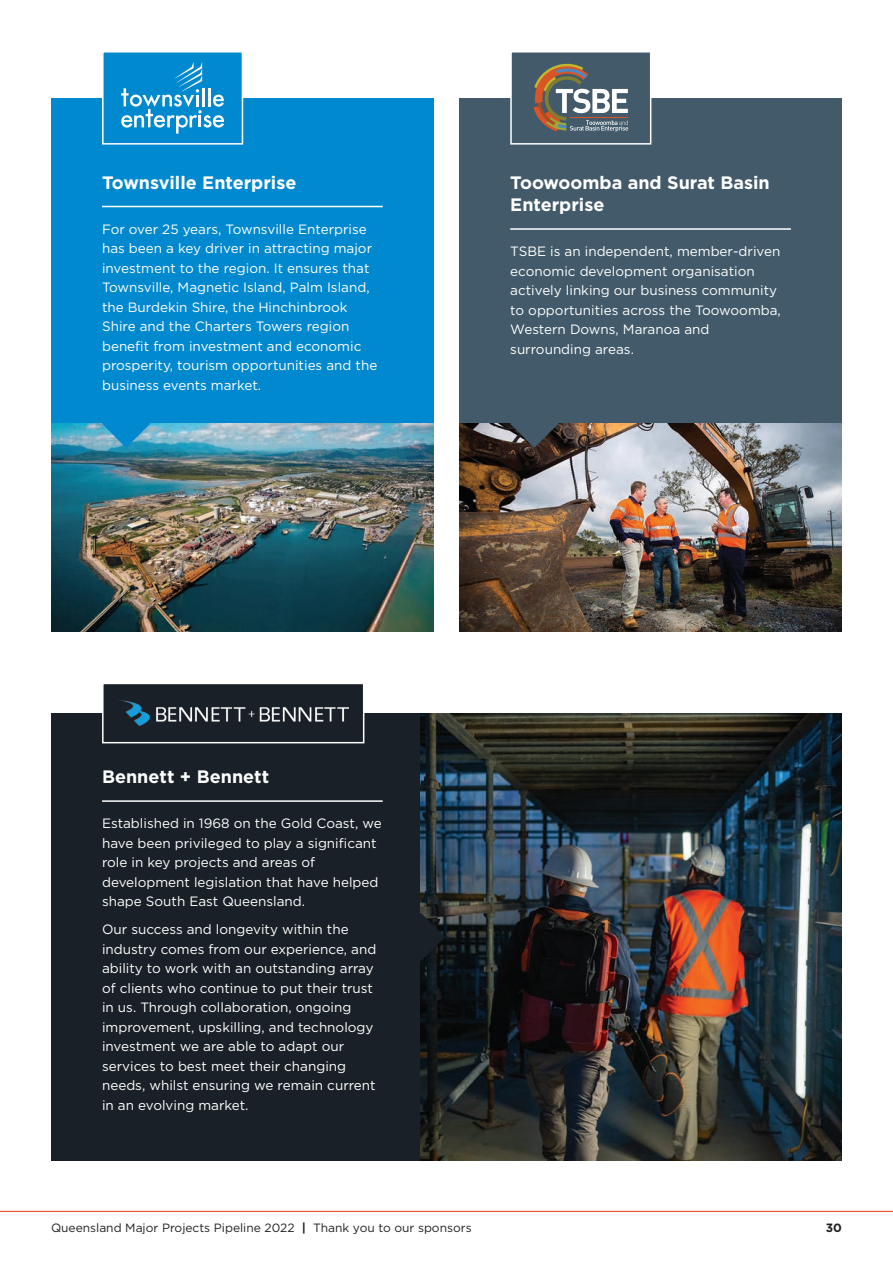
<style>
.page{position:relative;width:893px;height:1263px;background:#fff}
.page>*{position:absolute;margin:0;border:0;box-sizing:border-box;transform-origin:0 0}
.t1{font:700 18px/22.5px "Gotham";color:#fff}
.t2{font:13.5px/19.5px "Gotham";color:#fff}
.t3{font:12px "Gotham";color:#231f20}
.t4{font:700 12px "Gotham";color:#231f20}
.s1{font-weight:700}
</style>
<div class="page">
<hr style="left:0;top:1211px;width:893px;height:1px;background:#ec5328">
<div style="left:51px;top:713px;width:791px;height:448px;background:#1a2027"></div>
<div style="left:102px;top:683px;width:262px;height:60px;background:#1a2027;border:2px solid #fff"></div>
<hr style="left:102px;top:800px;width:281px;height:2px;background:#fff">
<img style="left:119px;top:700px;width:230px;height:26px">
<img style="left:421px;top:713px;width:421px;height:448px">
<div style="left:459px;top:98px;width:383px;height:482px;background:#425a69"></div>
<div style="left:510px;top:51px;width:141px;height:94px;background:#425a69;border:2px solid #fff"></div>
<hr style="left:510px;top:228px;width:281px;height:2px;background:#fff">
<svg style="left:533px;top:63px;width:95px;height:69px"></svg>
<img style="left:459px;top:424px;width:383px;height:207px">
<svg style="left:510px;top:423px;width:48px;height:25px"></svg>
<div style="left:51px;top:98px;width:383px;height:533px;background:#0089cf"></div>
<hr style="left:102px;top:206px;width:281px;height:1px;background:#fff">
<img style="left:51px;top:424px;width:383px;height:207px">
<svg style="left:102px;top:423px;width:48px;height:25px"></svg>
<svg style="left:420px;top:913px;width:25px;height:48px"></svg>
<div style="left:102px;top:51px;width:141px;height:94px;background:#0089cf;border:2px solid #fff"></div>
<svg style="left:121px;top:62px;width:103px;height:72px"></svg>
<p class="t1" style="left:102px;top:171px;width:196px">Townsville Enterprise</p>
<p class="t2" style="left:102px;top:219px;width:277px">For over 25 years, Townsville Enterprise has been a key driver in attracting major investment to the region. It ensures that Townsville, Magnetic Island, Palm Island, the Burdekin Shire, the Hinchinbrook Shire and the Charters Towers region benefit from investment and economic prosperity, tourism opportunities and the business events market.</p>
<p class="t1" style="left:510px;top:171px;width:261px">Toowoomba and Surat Basin<br>Enterprise</p>
<p class="t2" style="left:510px;top:241px;width:272px">TSBE is an independent, member-driven economic development organisation actively linking our business community to opportunities across the Toowoomba, Western Downs, Maranoa and surrounding areas.</p>
<p class="t1" style="left:102px;top:766px;width:169px">Bennett + Bennett</p>
<p class="t2" style="left:102px;top:813px;width:281px">Established in 1968 on the Gold Coast, we have been privileged to play a significant role in key projects and areas of development legislation that have helped shape South East Queensland.</p>
<p class="t2" style="left:102px;top:919px;width:276px">Our success and longevity within the industry comes from our experience, and ability to work with an outstanding array of clients who continue to put their trust in us. Through collaboration, ongoing improvement, upskilling, and technology investment we are able to adapt our services to best meet their changing needs, whilst ensuring we remain current in an evolving market.</p>
<p class="t3" style="left:51px;top:1220px;width:422px">Queensland Major Projects Pipeline 2022 <span class="s1">|</span> Thank you to our sponsors</p>
<p class="t4" style="left:826px;top:1220px;width:18px">30</p>
</div>
